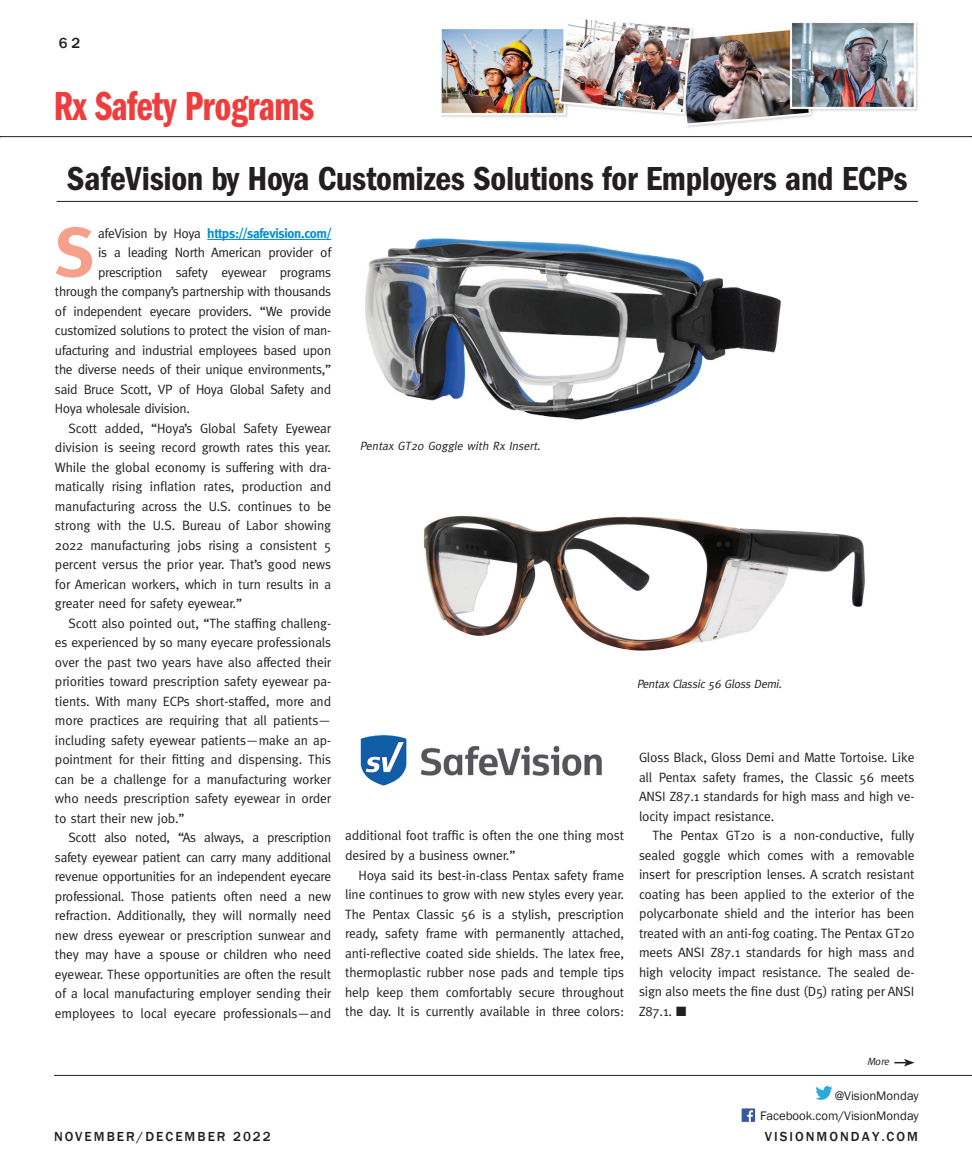
<style>
.page{position:relative;width:972px;height:1175px;background:#fff}
.page>*{position:absolute;margin:0;border:0;box-sizing:border-box;transform-origin:0 0}
.t1{font:700 69.45px "Meta";color:#f6a08b}
.t2{font:42px "Franklin Gothic Demi Cmpr";letter-spacing:-.01em;color:#ee3d3c}
.Blue_Tint_Box_Head_2{font:600 condensed 34.5px "Franklin Gothic";letter-spacing:-.01em;color:#231f20}
.CATEGORY{font:500 15px "Franklin Gothic";color:#231f20}
.t3{font:13.5px/19.5px "Meta";letter-spacing:-.02em;color:#231f20;text-align:justify}
.t4{font:700 13.5px "Meta";letter-spacing:-.025em;color:#008fd5}
.CATEGORY-2{font:500 13.5px "Franklin Gothic";letter-spacing:.15em;color:#231f20}
.t5{font:12.75px "Franklin Gothic";color:#231f20}
.t6{font:italic 12px "Meta";color:#231f20}
.t7{font:italic 10.5px "Meta";color:#231f20}
.s1{font-weight:400;color:#231f20}
</style>
<div class="page">
<img style="left:441px;top:19px;width:477px;height:109px">
<hr style="left:54px;top:1075px;width:918px;height:1px;background:#231f20">
<svg style="left:742px;top:1108px;width:13px;height:13px"></svg>
<svg style="left:815px;top:1086px;width:18px;height:13px"></svg>
<hr style="left:0;top:136px;width:972px;height:1px;background:#231f20">
<hr style="left:207px;top:239px;width:124px;height:1px;background:#008fd5">
<img style="left:365px;top:238px;width:416px;height:182px">
<hr style="left:57px;top:201px;width:861px;height:1px;background:#231f20">
<img style="left:423px;top:515px;width:442px;height:136px">
<svg style="left:894px;top:1059px;width:21px;height:7px"></svg>
<img style="left:360px;top:735px;width:242px;height:51px">
<p class="CATEGORY" style="left:59px;top:33px;width:23px">62</p>
<p class="t2" style="left:54px;top:83px;width:262px">Rx Safety Programs</p>
<p class="Blue_Tint_Box_Head_2" style="left:67px;top:158px;width:842px">SafeVision by Hoya Customizes Solutions for Employers and ECPs</p>
<p class="t1" style="left:55px;top:212px;width:41px">S</p>
<p class="t4" style="left:98px;top:225px;width:235px"><span class="s1">afeVision by Hoya</span> https://safevision.com/</p>
<p class="t3" style="left:98px;top:242px;width:235px">is a leading North American provider of</p>
<p class="t3" style="left:98px;top:262px;width:235px">prescription safety eyewear programs</p>
<p class="t3" style="left:55px;top:281px;width:278px">through the company’s partnership with thousands</p>
<p class="t3" style="left:55px;top:301px;width:278px">of independent eyecare providers. “We provide</p>
<p class="t3" style="left:55px;top:320px;width:278px">customized solutions to protect the vision of man-</p>
<p class="t3" style="left:55px;top:340px;width:278px">ufacturing and industrial employees based upon</p>
<p class="t3" style="left:55px;top:359px;width:278px">the diverse needs of their unique environments,”</p>
<p class="t3" style="left:55px;top:379px;width:278px">said Bruce Scott, VP of Hoya Global Safety and</p>
<p class="t3" style="left:55px;top:398px;width:137px">Hoya wholesale division.</p>
<p class="t3" style="left:55px;top:418px;width:278px;text-indent:14px">Scott added, “Hoya’s Global Safety Eyewear division is seeing record growth rates this year.<br>While the global economy is suffering with dra&shy;matically rising inflation rates, production and manufacturing across the U.S. continues to be strong with the U.S. Bureau of Labor showing 2022 manufacturing jobs rising a consistent 5 percent versus the prior year. That’s good news for American workers, which in turn results in a greater need for safety eyewear.”</p>
<p class="t3" style="left:55px;top:613px;width:278px;text-indent:14px">Scott also pointed out, “The staffing challeng&shy;es experienced by so many eyecare professionals over the past two years have also affected their priorities toward prescription safety eyewear pa&shy;tients. With many ECPs short-staffed, more and more practices are requiring that all patients— including safety eyewear patients—make an ap&shy;pointment for their fitting and dispensing. This can be a challenge for a manufacturing worker who needs prescription safety eyewear in order to start their new job.”</p>
<p class="t3" style="left:55px;top:827px;width:278px;text-indent:14px">Scott also noted, “As always, a prescription safety eyewear patient can carry many additional revenue opportunities for an independent eyecare professional. Those patients often need a new refraction. Additionally, they will normally need new dress eyewear or prescription sunwear and they may have a spouse or children who need eyewear. These opportunities are often the result of a local manufacturing employer sending their employees to local eyecare professionals—and</p>
<p class="t3" style="left:345px;top:826px;width:281px">additional foot traffic is often the one thing most desired by a business owner.”</p>
<p class="t6" style="left:360px;top:438px;width:185px">Pentax GT20 Goggle with Rx Insert.</p>
<p class="t3" style="left:345px;top:865px;width:281px;text-indent:14px">Hoya said its best-in-class Pentax safety frame line continues to grow with new styles every year.<br>The Pentax Classic 56 is a stylish, prescription ready, safety frame with permanently attached, anti-reflective coated side shields. The latex free, thermoplastic rubber nose pads and temple tips help keep them comfortably secure throughout the day. It is currently available in three colors:</p>
<p class="t6" style="left:637px;top:677px;width:149px">Pentax Classic 56 Gloss Demi.</p>
<p class="t3" style="left:639px;top:747px;width:277px">Gloss Black, Gloss Demi and Matte Tortoise. Like all Pentax safety frames, the Classic 56 meets ANSI Z87.1 standards for high mass and high ve&shy;locity impact resistance.</p>
<p class="t3" style="left:639px;top:825px;width:277px;text-indent:14px">The Pentax GT20 is a non-conductive, fully sealed goggle which comes with a removable insert for prescription lenses. A scratch resistant coating has been applied to the exterior of the polycarbonate shield and the interior has been treated with an anti-fog coating. The Pentax GT20 meets ANSI Z87.1 standards for high mass and high velocity impact resistance. The sealed de&shy;sign also meets the fine dust (D5) rating per ANSI Z87.1. ■</p>
<p class="t7" style="left:867px;top:1055px;width:26px">More</p>
<p class="t5" style="left:835px;top:1087px;width:86px">@VisionMonday</p>
<p class="t5" style="left:760px;top:1107px;width:160px">Facebook.com/VisionMonday</p>
<p class="CATEGORY-2" style="left:54px;top:1128px;width:218px">NOVEMBER/DECEMBER 2022</p>
<p class="CATEGORY-2" style="left:765px;top:1128px;width:155px">VISIONMONDAY.COM</p>
</div>
